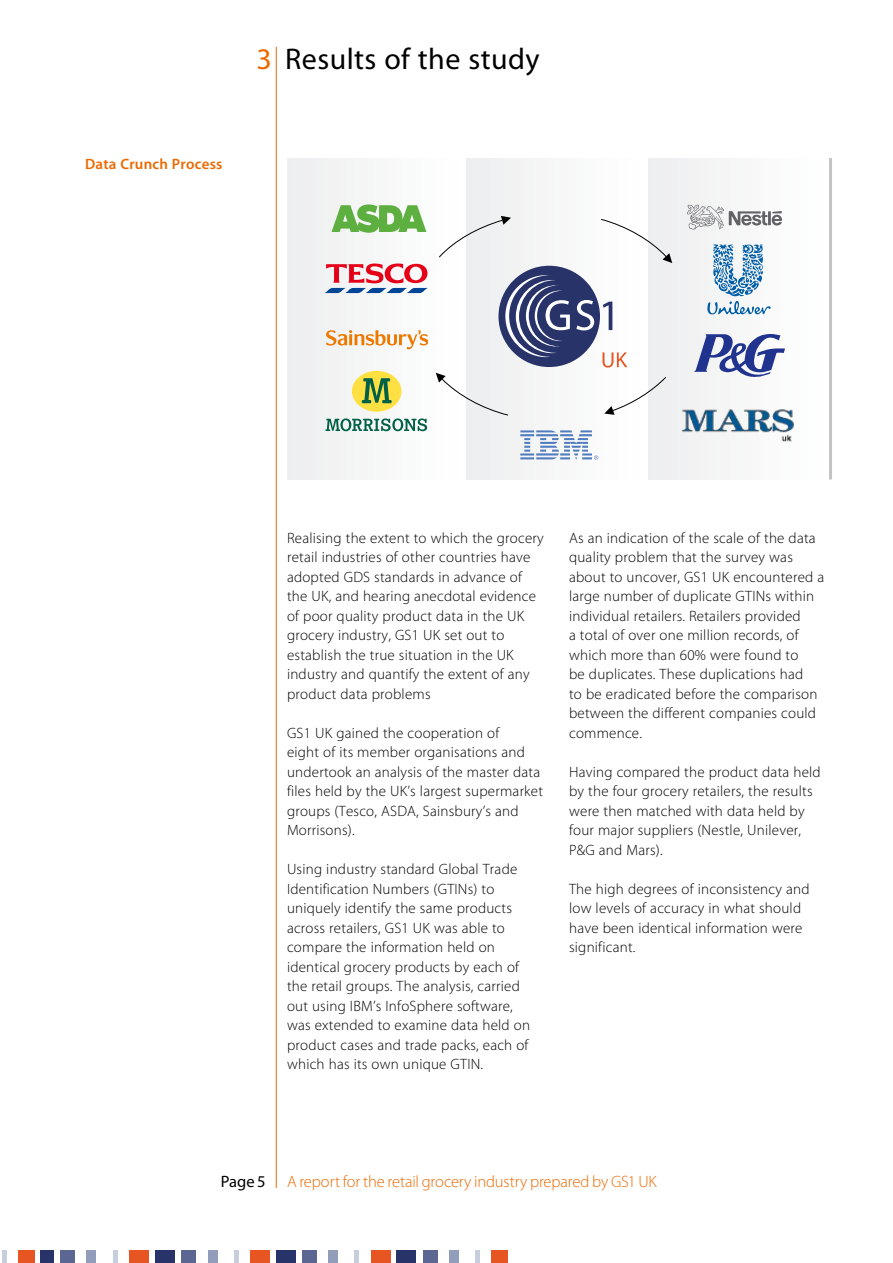
<style>
.page{position:relative;width:893px;height:1263px;background:#fff}
.page>*{position:absolute;margin:0;border:0;box-sizing:border-box;transform-origin:0 0}
.SF_Brochure_Headline{font:30px "Myriad Pro";letter-spacing:.015em;color:#000}
.t1{font:300 16.5px "Myriad Pro";letter-spacing:-.01em;color:#ec6900}
.t2{font:16.5px "Myriad Pro";color:#000}
.SF__Brochure_Body_co{font:300 15px/19.5px "Myriad Pro";letter-spacing:.015em;color:#000}
.SF_Caption_heading{font:600 15px "Myriad Pro";letter-spacing:.015em;color:#ec6900}
.s1{color:#ec6900}
</style>
<div class="page">
<hr style="left:276px;top:47px;width:1px;height:1141px;background:#ec6900">
<div style="left:19px;top:1250px;width:16px;height:13px;background:#e75622"></div>
<div style="left:2px;top:1250px;width:5px;height:13px;background:#c7cfdf"></div>
<div style="left:491px;top:1250px;width:17px;height:13px;background:#e75622"></div>
<div style="left:475px;top:1250px;width:5px;height:13px;background:#c7cfdf"></div>
<div style="left:449px;top:1250px;width:10px;height:13px;background:#929cbb"></div>
<div style="left:423px;top:1250px;width:14px;height:13px;background:#5b6792"></div>
<div style="left:396px;top:1250px;width:20px;height:13px;background:#283369"></div>
<div style="left:130px;top:1250px;width:19px;height:13px;background:#e75622"></div>
<div style="left:250px;top:1250px;width:20px;height:13px;background:#e75622"></div>
<div style="left:234px;top:1250px;width:5px;height:13px;background:#c7cfdf"></div>
<div style="left:208px;top:1250px;width:10px;height:13px;background:#929cbb"></div>
<div style="left:181px;top:1250px;width:15px;height:13px;background:#5b6792"></div>
<div style="left:155px;top:1250px;width:20px;height:13px;background:#283369"></div>
<div style="left:371px;top:1250px;width:20px;height:13px;background:#e75622"></div>
<div style="left:354px;top:1250px;width:5px;height:13px;background:#c7cfdf"></div>
<div style="left:328px;top:1250px;width:10px;height:13px;background:#929cbb"></div>
<div style="left:302px;top:1250px;width:15px;height:13px;background:#5b6792"></div>
<div style="left:276px;top:1250px;width:20px;height:13px;background:#283369"></div>
<div style="left:113px;top:1250px;width:5px;height:13px;background:#c7cfdf"></div>
<div style="left:87px;top:1250px;width:9px;height:13px;background:#929cbb"></div>
<div style="left:60px;top:1250px;width:15px;height:13px;background:#5b6792"></div>
<div style="left:40px;top:1250px;width:14px;height:13px;background:#283369"></div>
<div style="left:288px;top:158px;width:178px;height:321px;background:#f6f6f6"></div>
<div style="left:466px;top:158px;width:182px;height:321px;background:#f6f7f7"></div>
<div style="left:648px;top:158px;width:182px;height:321px;background:#f6f7f7"></div>
<svg style="left:520px;top:430px;width:78px;height:30px"></svg>
<div style="left:498px;top:266px;width:102px;height:101px;background:#283369;border-radius:50%"></div>
<svg style="left:576px;top:300px;width:18px;height:30px"></svg>
<svg style="left:603px;top:302px;width:9px;height:28px"></svg>
<svg style="left:505px;top:275px;width:65px;height:82px"></svg>
<svg style="left:602px;top:352px;width:25px;height:16px"></svg>
<svg style="left:325px;top:263px;width:103px;height:30px"></svg>
<div style="left:352px;top:371px;width:49px;height:41px;background:#ffe042;border-radius:50%"></div>
<svg style="left:362px;top:378px;width:30px;height:25px"></svg>
<svg style="left:325px;top:418px;width:102px;height:13px"></svg>
<svg style="left:601px;top:219px;width:71px;height:44px"></svg>
<svg style="left:604px;top:377px;width:62px;height:38px"></svg>
<svg style="left:436px;top:373px;width:72px;height:42px"></svg>
<svg style="left:439px;top:216px;width:72px;height:42px"></svg>
<svg style="left:326px;top:330px;width:102px;height:19px"></svg>
<hr style="left:829px;top:158px;width:3px;height:321px;background:#c3c4c6">
<svg style="left:332px;top:204px;width:94px;height:29px"></svg>
<svg style="left:694px;top:334px;width:91px;height:43px"></svg>
<svg style="left:707px;top:244px;width:64px;height:70px"></svg>
<svg style="left:687px;top:204px;width:95px;height:26px"></svg>
<img style="left:681px;top:409px;width:113px;height:33px">
<p class="SF_Caption_heading" style="left:85px;top:154px;width:139px">Data Crunch Process</p>
<p class="SF_Brochure_Headline" style="left:257px;top:41px;width:284px"><span class="s1">3</span> Results of the study</p>
<p class="SF__Brochure_Body_co" style="left:287px;top:528px;width:258px">Realising the extent to which the grocery retail industries of other countries have adopted GDS standards in advance of the UK, and hearing anecdotal evidence of poor quality product data in the UK grocery industry, GS1 UK set out to establish the true situation in the UK industry and quantify the extent of any product data problems</p>
<p class="SF__Brochure_Body_co" style="left:287px;top:723px;width:257px">GS1 UK gained the cooperation of<br>eight of its member organisations and undertook an analysis of the master data files held by the UK’s largest supermarket groups (Tesco, ASDA, Sainsbury’s and Morrisons).</p>
<p class="SF__Brochure_Body_co" style="left:287px;top:859px;width:245px">Using industry standard Global Trade Identification Numbers (GTINs) to uniquely identify the same products across retailers, GS1 UK was able to compare the information held on identical grocery products by each of the retail groups. The analysis, carried out using IBM’s InfoSphere software, was extended to examine data held on product cases and trade packs, each of which has its own unique GTIN.</p>
<p class="SF__Brochure_Body_co" style="left:569px;top:528px;width:257px">As an indication of the scale of the data quality problem that the survey was about to uncover, GS1 UK encountered a large number of duplicate GTINs within individual retailers. Retailers provided<br>a total of over one million records, of which more than 60% were found to<br>be duplicates. These duplications had<br>to be eradicated before the comparison between the different companies could commence.</p>
<p class="SF__Brochure_Body_co" style="left:569px;top:762px;width:253px">Having compared the product data held by the four grocery retailers, the results were then matched with data held by four major suppliers (Nestle, Unilever, P&amp;G and Mars).</p>
<p class="SF__Brochure_Body_co" style="left:569px;top:879px;width:242px">The high degrees of inconsistency and low levels of accuracy in what should have been identical information were significant.</p>
<p class="t2" style="left:221px;top:1171px;width:46px">Page 5</p>
<p class="t1" style="left:287px;top:1172px;width:371px">A report for the retail grocery industry prepared by GS1 UK</p>
</div>
